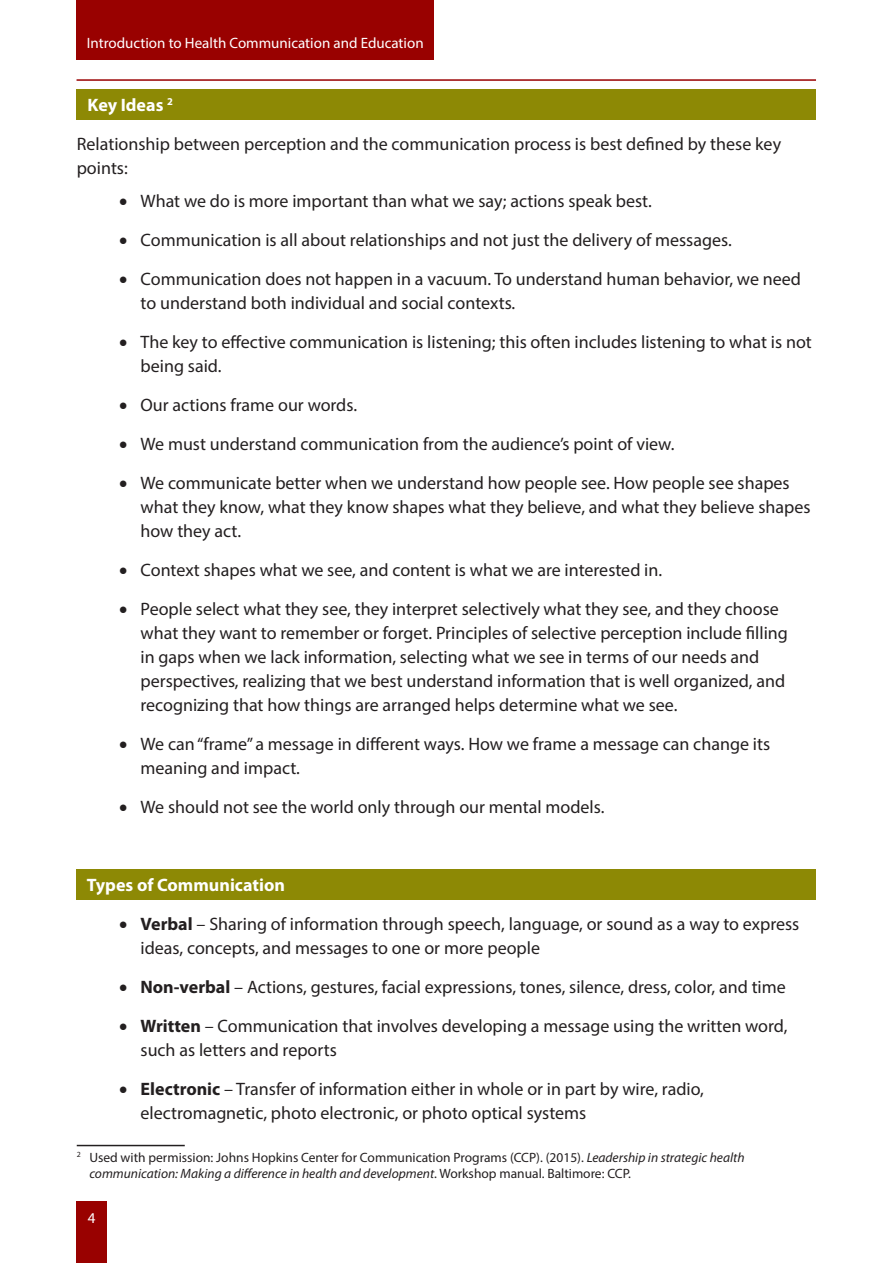
<style>
.page{position:relative;width:893px;height:1263px;background:#fff}
.page>*{position:absolute;margin:0;border:0;box-sizing:border-box;transform-origin:0 0}
.t1{font:18px/24px "Myriad Pro";color:#231f20}
.Head_Color{font:700 18px "Myriad Pro";color:#fff}
.t2{font:15px "Myriad Pro";color:#fff}
.t3{font:13.5px/16.2px "Myriad Pro";color:#231f20}
.s1{font-weight:700}
.s2{font-style:italic}
</style>
<div class="page">
<div style="left:77px;top:1201px;width:30px;height:62px;background:#990100"></div>
<hr style="left:77px;top:79px;width:739px;height:2px;background:#990100">
<div style="left:77px;top:0;width:357px;height:60px;background:#990100"></div>
<div style="left:77px;top:89px;width:739px;height:31px;background:#8d8905"></div>
<div style="left:77px;top:869px;width:739px;height:31px;background:#8d8905"></div>
<hr style="left:77px;top:1145px;width:108px;height:1px;background:#231f20">
<p class="t2" style="left:87px;top:34px;width:338px">Introduction to Health Communication and Education</p>
<p class="Head_Color" style="left:88px;top:93px;width:87px">Key Ideas <sup>2</sup></p>
<p class="t1" style="left:77px;top:132px;width:706px">Relationship between perception and the communication process is best defined by these key points:</p>
<p class="t1" style="left:119px;top:189px;width:534px">• What we do is more important than what we say; actions speak best.</p>
<p class="t1" style="left:119px;top:228px;width:614px">• Communication is all about relationships and not just the delivery of messages.</p>
<p class="t1" style="left:141px;top:267px;width:662px;text-indent:-21px">• Communication does not happen in a vacuum. To understand human behavior, we need to understand both individual and social contexts.</p>
<p class="t1" style="left:141px;top:330px;width:673px;text-indent:-21px">• The key to effective communication is listening; this often includes listening to what is not being said.</p>
<p class="t1" style="left:119px;top:393px;width:239px">• Our actions frame our words.</p>
<p class="t1" style="left:119px;top:432px;width:557px">• We must understand communication from the audience’s point of view.</p>
<p class="t1" style="left:141px;top:471px;width:672px;text-indent:-21px">• We communicate better when we understand how people see. How people see shapes what they know, what they know shapes what they believe, and what they believe shapes how they act.</p>
<p class="t1" style="left:119px;top:558px;width:544px">• Context shapes what we see, and content is what we are interested in.</p>
<p class="t1" style="left:141px;top:597px;width:649px;text-indent:-21px">• People select what they see, they interpret selectively what they see, and they choose what they want to remember or forget. Principles of selective perception include filling in gaps when we lack information, selecting what we see in terms of our needs and perspectives, realizing that we best understand information that is well organized, and recognizing that how things are arranged helps determine what we see.</p>
<p class="t1" style="left:141px;top:732px;width:631px;text-indent:-21px">• We can “frame” a message in different ways. How we frame a message can change its meaning and impact.</p>
<p class="t1" style="left:119px;top:795px;width:487px">• We should not see the world only through our mental models.</p>
<p class="Head_Color" style="left:87px;top:873px;width:199px">Types of Communication</p>
<p class="t1" style="left:141px;top:912px;width:660px;text-indent:-21px">• <span class="s1">Verbal</span> – Sharing of information through speech, language, or sound as a way to express ideas, concepts, and messages to one or more people</p>
<p class="t1" style="left:119px;top:975px;width:668px">• <span class="s1">Non-verbal</span> – Actions, gestures, facial expressions, tones, silence, dress, color, and time</p>
<p class="t1" style="left:141px;top:1014px;width:648px;text-indent:-21px">• <span class="s1">Written</span> – Communication that involves developing a message using the written word, such as letters and reports</p>
<p class="t1" style="left:141px;top:1077px;width:565px;text-indent:-21px">• <span class="s1">Electronic</span> – Transfer of information either in whole or in part by wire, radio, electromagnetic, photo electronic, or photo optical systems</p>
<p class="t3" style="left:89px;top:1149px;width:657px;text-indent:-13px"><sup>2</sup> Used with permission: Johns Hopkins Center for Communication Programs (CCP). (2015). <span class="s2">Leadership in strategic health communication: Making a difference in health and development</span>. Workshop manual. Baltimore: CCP.</p>
<p class="t2" style="left:88px;top:1209px;width:9px">4</p>
</div>
